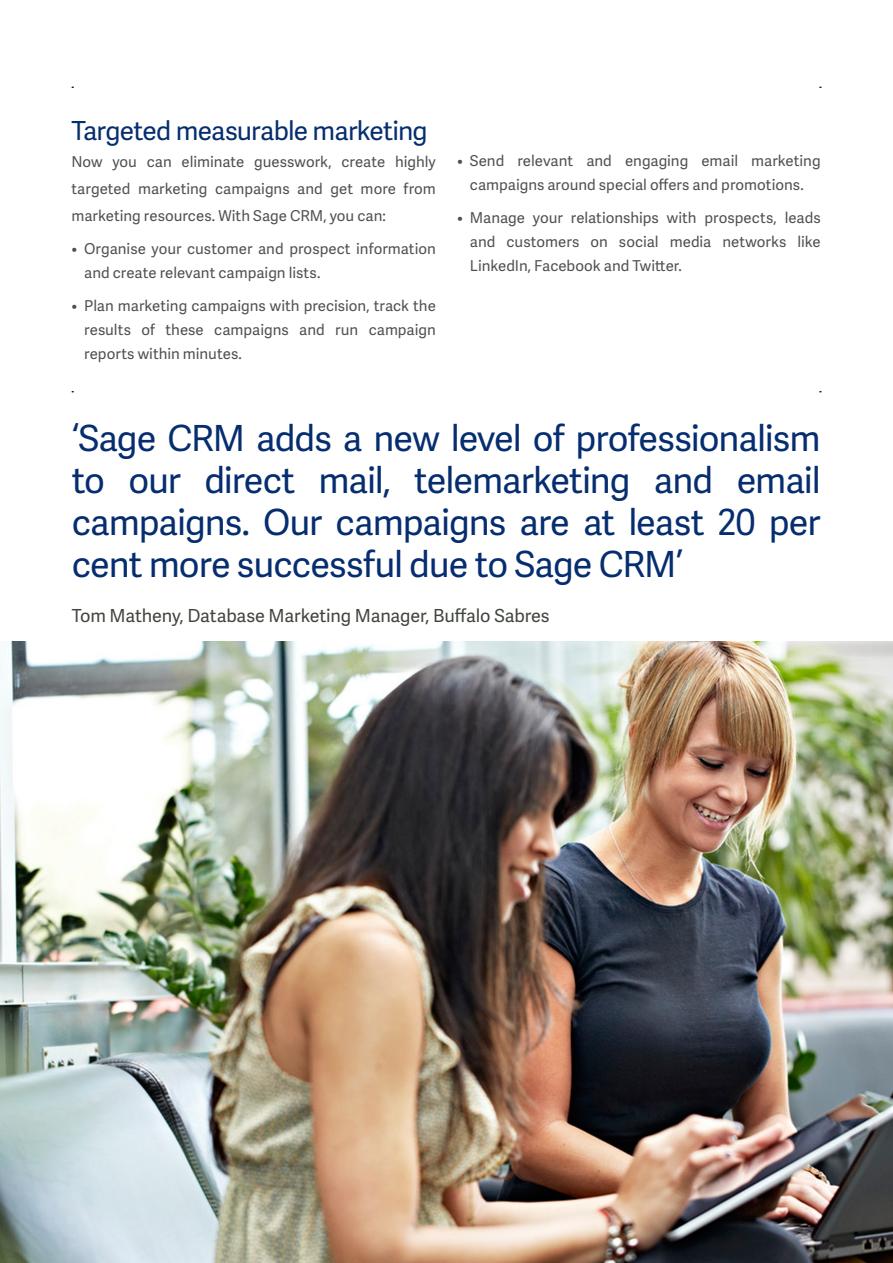
<style>
.page{position:relative;width:893px;height:1263px;background:#fff}
.page>*{position:absolute;margin:0;border:0;box-sizing:border-box;transform-origin:0 0}
.Headline_Text_Sage_G{font:36px/42px "Adelle Sans SAGE";letter-spacing:-.025em;color:#052d6f;text-align:justify}
._05__Header_Text{font:26.25px "Adelle Sans SAGE";letter-spacing:-.03em;color:#052d6f}
.Body_text_Grey{font:18px "Adelle Sans SAGE";letter-spacing:-.01em;color:#40453d}
.Body_text_Grey-2{font:15px/24px "Adelle Sans SAGE";color:#505052;text-align:justify}
</style>
<div class="page">
<img style="left:0;top:641px;width:893px;height:622px">
<p class="_05__Header_Text" style="left:71px;top:112px;width:358px">Targeted measurable marketing</p>
<p class="Body_text_Grey-2" style="left:71px;top:147px;width:366px;line-height:27px">Now you can eliminate guesswork, create highly targeted marketing campaigns and get more from marketing resources. With Sage CRM, you can:</p>
<p class="Body_text_Grey-2" style="left:84px;top:236px;width:353px;text-indent:-13px">• Organise your customer and prospect information and create relevant campaign lists.</p>
<p class="Body_text_Grey-2" style="left:84px;top:293px;width:353px;text-indent:-13px">• Plan marketing campaigns with precision, track the results of these campaigns and run campaign reports within minutes.</p>
<p class="Body_text_Grey-2" style="left:457px;top:148px;width:365px;text-align:center">• Send relevant and engaging email marketing campaigns around special offers and promotions.</p>
<p class="Body_text_Grey-2" style="left:470px;top:205px;width:352px;text-indent:-13px">• Manage your relationships with prospects, leads and customers on social media networks like LinkedIn, Facebook and Twitter.</p>
<p class="Headline_Text_Sage_G" style="left:72px;top:416px;width:750px">‘Sage CRM adds a new level of professionalism to our direct mail, telemarketing and email campaigns. Our campaigns are at least 20 per cent more successful due to Sage CRM’</p>
<p class="Body_text_Grey" style="left:72px;top:603px;width:480px">Tom Matheny, Database Marketing Manager, Buffalo Sabres</p>
</div>
